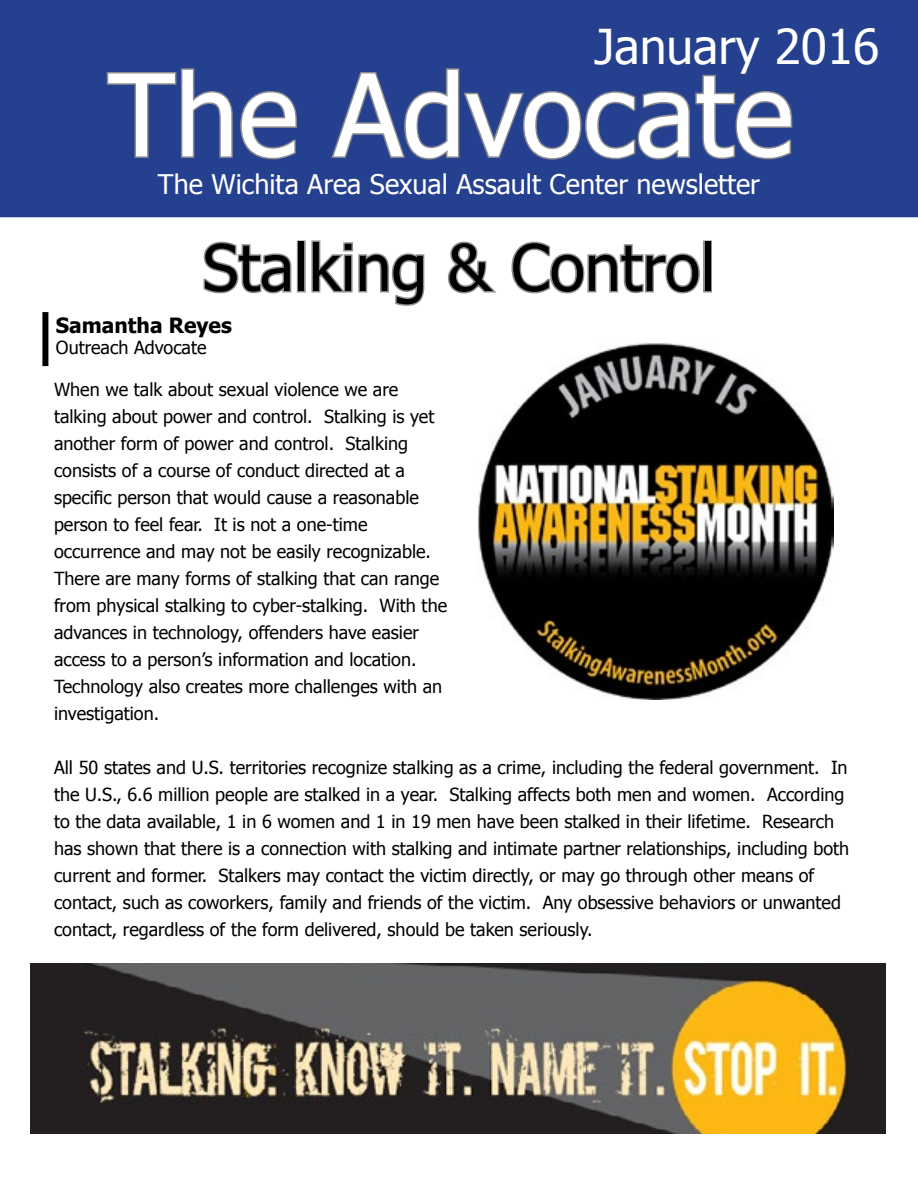
<style>
.page{position:relative;width:918px;height:1188px;background:#fff}
.page>*{position:absolute;margin:0;border:0;box-sizing:border-box;transform-origin:0 0}
.t1{font:114px "Tahoma";color:#fff}
.t2{font:64.5px "Tahoma";color:#000}
.t3{font:48px "Tahoma";color:#fff}
.t4{font:27px "Tahoma";color:#fff}
.t5{font:700 21px "Tahoma";color:#000}
.t6{font:18px/27px "Tahoma";color:#000}
</style>
<div class="page">
<div style="left:42px;top:312px;width:6px;height:54px;background:#000"></div>
<svg style="left:203px;top:241px;width:89px;height:53px"></svg>
<div style="left:297px;top:240px;width:9px;height:52px;border:3px solid #8b8c8f"></div>
<svg style="left:311px;top:240px;width:114px;height:66px"></svg>
<svg style="left:447px;top:241px;width:49px;height:53px"></svg>
<svg style="left:511px;top:241px;width:189px;height:53px"></svg>
<div style="left:703px;top:240px;width:9px;height:52px;border:3px solid #8b8c8f"></div>
<div style="left:0;top:0;width:918px;height:217px;background:#25408f"></div>
<svg style="left:105px;top:67px;width:193px;height:94px;background:#364d8f"></svg>
<svg style="left:329px;top:67px;width:465px;height:95px;background:#374d8f"></svg>
<img style="left:30px;top:963px;width:855px;height:171px">
<img style="left:478px;top:343px;width:355px;height:356px">
<h3 class="t3" style="left:594px;top:14px;width:287px">January 2016</h3>
<h1 class="t1" style="left:108px;top:39px;width:687px">The Advocate</h1>
<h3 class="t4" style="left:158px;top:166px;width:604px">The Wichita Area Sexual Assault Center newsletter</h3>
<h2 class="t2" style="left:203px;top:224px;width:514px">Stalking &amp; Control</h2>
<p class="t5" style="left:56px;top:310px;width:177px">Samantha Reyes</p>
<p class="t6" style="left:56px;top:335px;width:152px">Outreach Advocate</p>
<p class="t6" style="left:54px;top:377px;width:395px">When we talk about sexual violence we are talking about power and control. Stalking is yet another form of power and control. Stalking consists of a course of conduct directed at a specific person that would cause a reasonable person to feel fear. It is not a one-time occurrence and may not be easily recognizable.<br>There are many forms of stalking that can range from physical stalking to cyber-stalking. With the advances in technology, offenders have easier access to a person’s information and location.<br>Technology also creates more challenges with an investigation.</p>
<p class="t6" style="left:54px;top:755px;width:797px">All 50 states and U.S. territories recognize stalking as a crime, including the federal government. In the U.S., 6.6 million people are stalked in a year. Stalking affects both men and women. According to the data available, 1 in 6 women and 1 in 19 men have been stalked in their lifetime. Research has shown that there is a connection with stalking and intimate partner relationships, including both current and former. Stalkers may contact the victim directly, or may go through other means of contact, such as coworkers, family and friends of the victim. Any obsessive behaviors or unwanted contact, regardless of the form delivered, should be taken seriously.</p>
</div>
